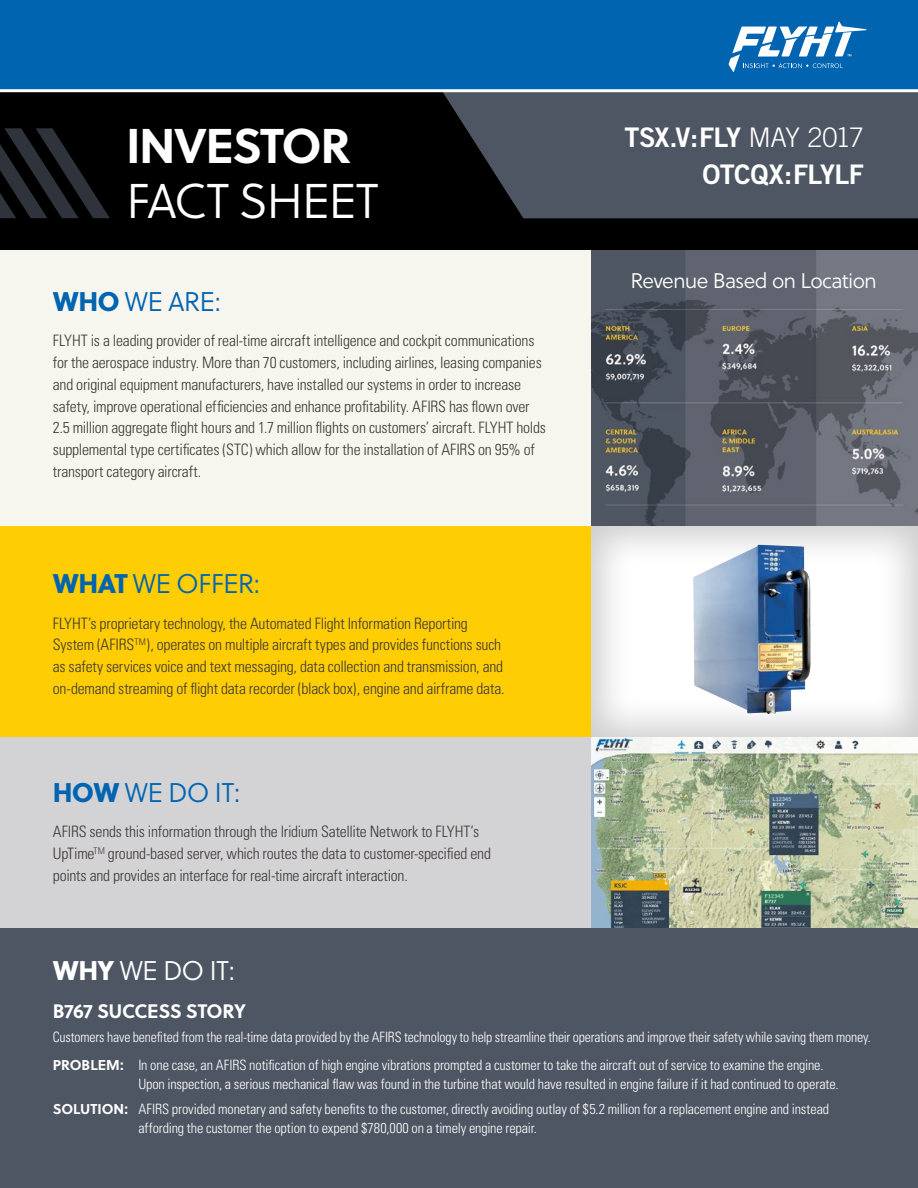
<style>
.page{position:relative;width:918px;height:1188px;background:#fff}
.page>*{position:absolute;margin:0;border:0;box-sizing:border-box;transform-origin:0 0}
.t1{font:300 48.75px "Soleil";letter-spacing:-.03em;color:#fff}
.t2{font:700 48.75px "Soleil";letter-spacing:-.03em;color:#fff}
.t3{font:300 27px "Soleil";letter-spacing:-.03em;color:#0064b1}
.t4{font:27px/37.5px "Trade Gothic Bold Two";letter-spacing:-.02em;color:#fff;text-align:right}
.t5{font:300 27px "Soleil";color:#fff}
.t6{font:300 21.15px "Soleil";letter-spacing:-.035em;color:#fff}
.t7{font:700 19.5px "Soleil";letter-spacing:-.015em;color:#fff}
.t8{font:300 condensed 15.75px/21.8px "Univers";letter-spacing:-.015em;color:#3e3935}
.t9{font:300 condensed 14.25px/28.5px "Univers";letter-spacing:-.01em;color:#fff}
.s1{font-weight:800}
.s2{font-family:"Trade Gothic";font-weight:300}
.s3{font-family:"Soleil";font-weight:700;font-stretch:normal}
</style>
<div class="page">
<div style="left:0;top:928px;width:918px;height:260px;background:#4f5663"></div>
<div style="left:0;top:526px;width:918px;height:212px;background:#ffcd03"></div>
<div style="left:0;top:81px;width:918px;height:170px;background:#000"></div>
<svg style="left:424px;top:92px;width:494px;height:126px;background:#454b57"></svg>
<div style="left:0;top:251px;width:918px;height:274px;background:#f6f5ee"></div>
<div style="left:0;top:738px;width:918px;height:190px;background:#d3d2d5"></div>
<div style="left:0;top:0;width:918px;height:91px;background:#0064b1"></div>
<svg style="left:0;top:128px;width:110px;height:90px"></svg>
<div style="left:591px;top:525px;width:327px;height:214px;background:#000;opacity:.2"></div>
<img style="left:591px;top:738px;width:327px;height:190px">
<hr style="left:0;top:89px;width:918px;height:3px;background:#fff">
<img style="left:591px;top:251px;width:327px;height:274px">
<svg style="left:729px;top:21px;width:137px;height:51px"></svg>
<h1 class="t2" style="left:126px;top:108px;width:227px">INVESTOR</h1>
<h1 class="t1" style="left:126px;top:167px;width:254px">FACT SHEET</h1>
<h2 class="t3" style="left:53px;top:282px;width:170px"><span class="s1">WHO</span> WE ARE:</h2>
<p class="t8" style="left:53px;top:330px;width:495px">FLYHT is a leading provider of real-time aircraft intelligence and cockpit communications for the aerospace industry. More than 70 customers, including airlines, leasing companies and original equipment manufacturers, have installed our systems in order to increase safety, improve operational efficiencies and enhance profitability. AFIRS has flown over 2.5 million aggregate flight hours and 1.7 million flights on customers’ aircraft. FLYHT holds supplemental type certificates (STC) which allow for the installation of AFIRS on 95% of transport category aircraft.</p>
<h2 class="t3" style="left:53px;top:564px;width:209px"><span class="s1">WHAT</span> WE OFFER:</h2>
<p class="t8" style="left:53px;top:612px;width:453px">FLYHT’s proprietary technology, the Automated Flight Information Reporting System (AFIRS<sup>TM</sup>), operates on multiple aircraft types and provides functions such as safety services voice and text messaging, data collection and transmission, and on-demand streaming of flight data recorder (black box), engine and airframe data.</p>
<h2 class="t3" style="left:53px;top:773px;width:189px"><span class="s1">HOW</span> WE DO IT:</h2>
<p class="t8" style="left:53px;top:821px;width:440px">AFIRS sends this information through the Iridium Satellite Network to FLYHT’s<br>UpTime<sup>TM</sup> ground-based server, which routes the data to customer-specified end points and provides an interface for real-time aircraft interaction.</p>
<h2 class="t5" style="left:53px;top:951px;width:184px"><span class="s1">WHY</span> WE DO IT:</h2>
<h2 class="t4" style="left:624px;top:118px;width:241px">TSX.V:FLY <span class="s2">MAY 2017<br></span>OTCQX:FLYLF</h2>
<h3 class="t6" style="left:631px;top:266px;width:248px">Revenue Based on Location</h3>
<p class="t7" style="left:53px;top:996px;width:194px">B767 SUCCESS STORY</p>
<p class="t9" style="left:53px;top:1022px;width:819px">Customers have benefited from the real-time data provided by the AFIRS technology to help streamline their operations and improve their safety while saving them money.<br><span class="s3">PROBLEM:</span> In one case, an AFIRS notification of high engine vibrations prompted a customer to take the aircraft out of service to examine the engine.</p>
<p class="t9" style="left:53px;top:1071px;width:787px;line-height:25.5px;text-indent:86px">Upon inspection, a serious mechanical flaw was found in the turbine that would have resulted in engine failure if it had continued to operate.<br><span class="s3">SOLUTION:</span> AFIRS provided monetary and safety benefits to the customer, directly avoiding outlay of $5.2 million for a replacement engine and instead</p>
<p class="t9" style="left:138px;top:1114px;width:400px">affording the customer the option to expend $780,000 on a timely engine repair.</p>
</div>
